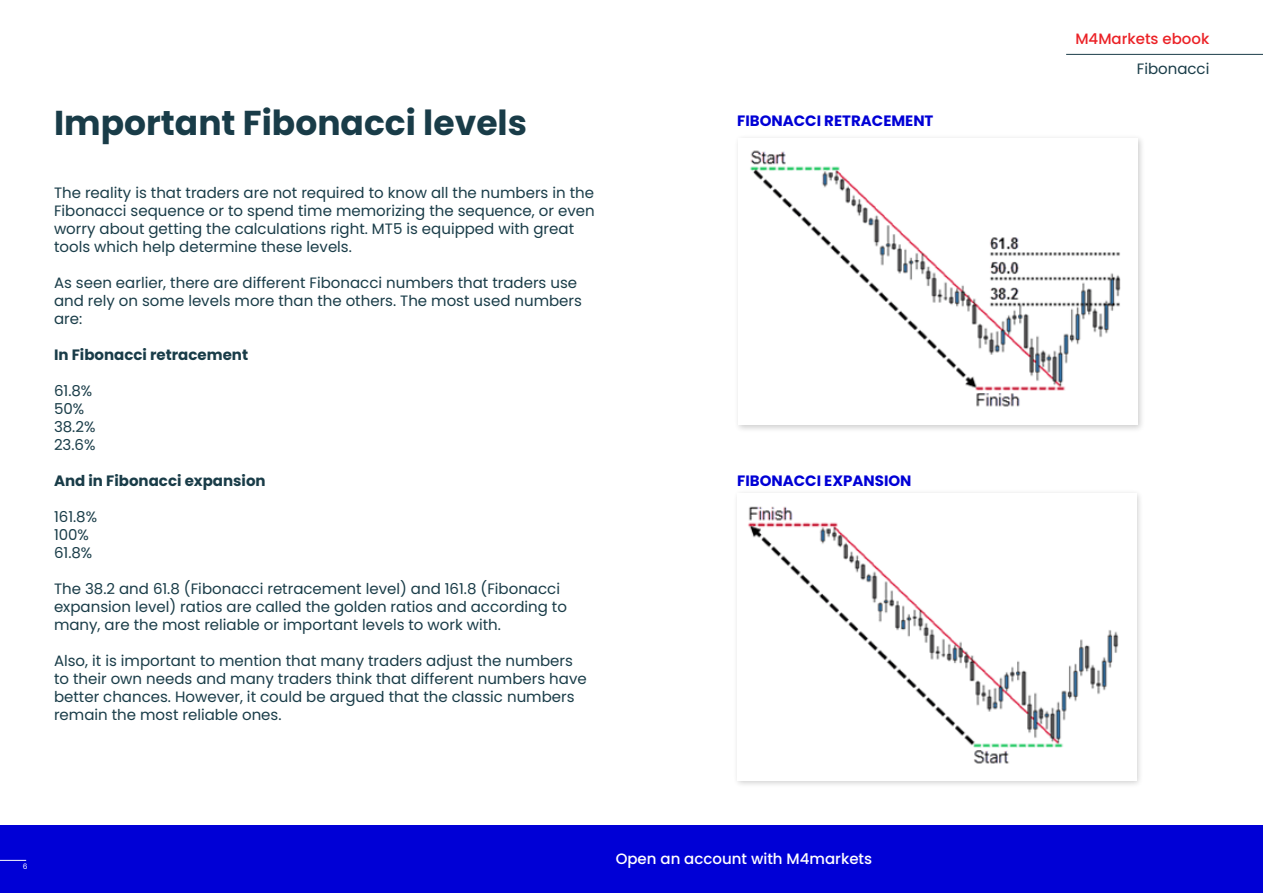
<style>
.page{position:relative;width:1263px;height:893px;background:#fff}
.page>*{position:absolute;margin:0;border:0;box-sizing:border-box;transform-origin:0 0}
.t1{font:700 34.5px "Poppins";color:#193c48}
.t2{font:15px/18px "Poppins";color:#193c48}
.t3{font:700 15px "Poppins";color:#193c48}
.t4{font:700 15px "Poppins";color:#0000d6}
.t5{font:500 15px "Poppins";color:#fff}
.t6{font:500 15px "Poppins";color:#eb2227}
.t7{font:7.5px "Poppins";color:#fff}
</style>
<div class="page">
<div style="left:0;top:825px;width:1263px;height:68px;background:#0000d6"></div>
<svg style="left:0;top:860px;width:26px;height:1px"></svg>
<hr style="left:1066px;top:54px;width:197px;height:1px;background:#193c48">
<div style="left:734px;top:134px;width:411px;height:299px;background:#000;opacity:.2"></div>
<img style="left:738px;top:138px;width:399px;height:287px">
<div style="left:733px;top:489px;width:411px;height:299px;background:#000;opacity:.2"></div>
<img style="left:737px;top:493px;width:399px;height:287px">
<h1 class="t1" style="left:54px;top:103px;width:474px">Important Fibonacci levels</h1>
<p class="t4" style="left:737px;top:112px;width:198px">FIBONACCI RETRACEMENT</p>
<p class="t2" style="left:54px;top:184px;width:542px">The reality is that traders are not required to know all the numbers in the Fibonacci sequence or to spend time memorizing the sequence, or even worry about getting the calculations right. MT5 is equipped with great tools which help determine these levels.</p>
<p class="t2" style="left:54px;top:274px;width:529px">As seen earlier, there are different Fibonacci numbers that traders use and rely on some levels more than the others. The most used numbers are:</p>
<p class="t3" style="left:54px;top:346px;width:196px">In Fibonacci retracement</p>
<p class="t2" style="left:54px;top:382px;width:43px">61.8%<br>50%<br>38.2%<br>23.6%</p>
<p class="t3" style="left:54px;top:472px;width:213px">And in Fibonacci expansion</p>
<p class="t2" style="left:54px;top:508px;width:45px">161.8%<br>100%<br>61.8%</p>
<p class="t2" style="left:54px;top:580px;width:514px">The 38.2 and 61.8 (Fibonacci retracement level) and 161.8 (Fibonacci expansion level) ratios are called the golden ratios and according to many, are the most reliable or important levels to work with.</p>
<p class="t2" style="left:54px;top:652px;width:534px">Also, it is important to mention that many traders adjust the numbers to their own needs and many traders think that different numbers have better chances. However, it could be argued that the classic numbers remain the most reliable ones.</p>
<p class="t4" style="left:737px;top:472px;width:176px">FIBONACCI EXPANSION</p>
<p class="t7" style="left:23px;top:862px;width:6px">6</p>
<p class="t5" style="left:616px;top:850px;width:258px">Open an account with M4markets</p>
<p class="t6" style="left:1075px;top:30px;width:136px">M4Markets ebook</p>
<p class="t2" style="left:1137px;top:60px;width:74px">Fibonacci</p>
</div>
